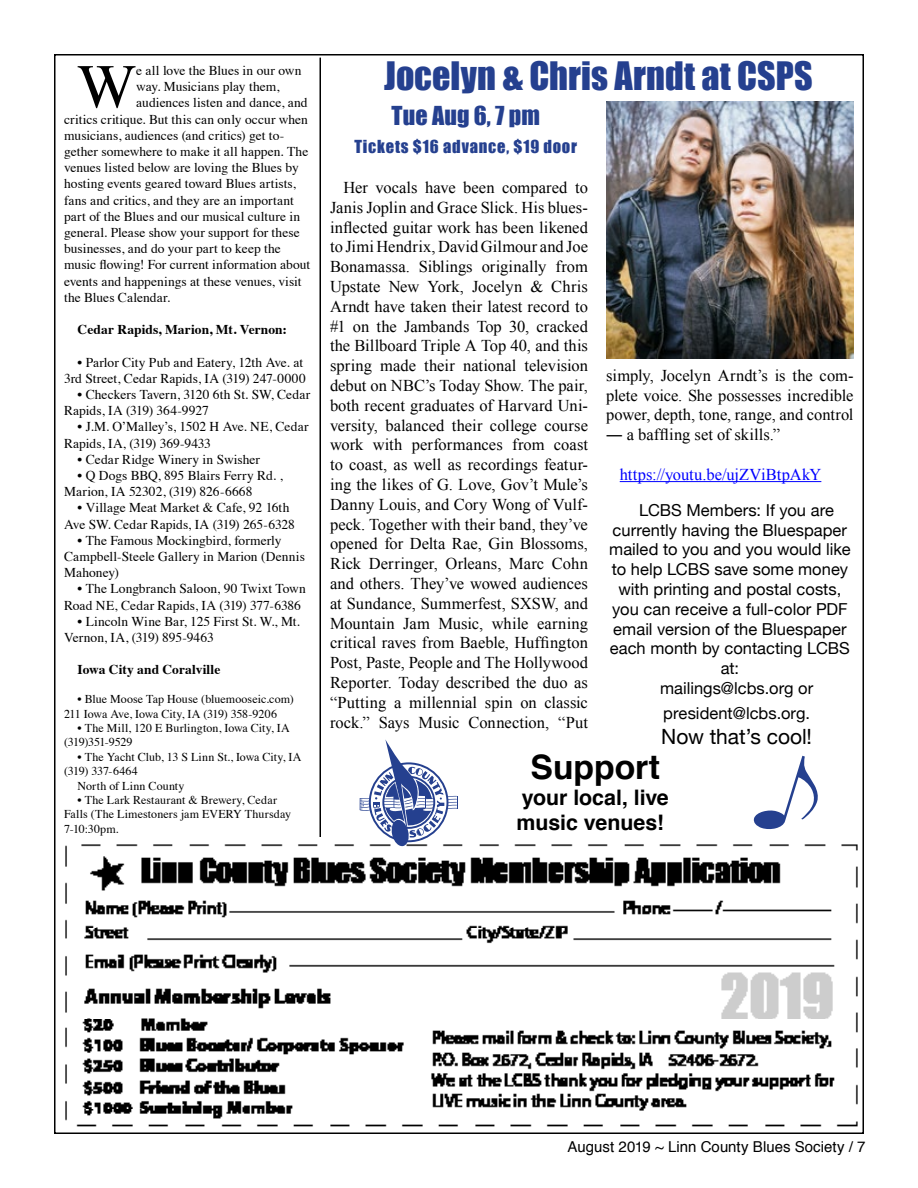
<style>
.page{position:relative;width:918px;height:1188px;background:#fff}
.page>*{position:absolute;margin:0;border:0;box-sizing:border-box;transform-origin:0 0}
.t1{font:62.4px "Times";color:#000}
.t2{font:36px "Impact";letter-spacing:.005em;color:#25408f}
.t3{font:700 33.75px "Helvetica";color:#000}
.t4{font:24px "Impact";letter-spacing:.005em;color:#25408f}
.t5{font:700 21.3px/25.7px "Helvetica";letter-spacing:-.005em;color:#000}
.t6{font:21px "Helvetica Neue";letter-spacing:-.005em;color:#000}
.t7{font:16.5px/19.8px "Times New Roman";color:#000;text-align:justify}
.t8{font:16.5px "Helvetica Neue";color:#000}
.t9{font:16.5px "Times New Roman";letter-spacing:-.005em;color:#00f}
.t10{font:16.5px "Impact";letter-spacing:.045em;color:#25408f}
.t11{font:15px "Helvetica";letter-spacing:.005em;color:#000}
.t12{font:13.5px/16.2px "Times";color:#000}
.t13{font:700 13.5px "Times";color:#000}
.t14{font:12px/14.4px "Times";letter-spacing:.005em;color:#000}
</style>
<div class="page">
<hr style="left:320px;top:58px;width:1px;height:782px;background:#000">
<hr style="left:620px;top:481px;width:201px;height:1px;background:#00f">
<img style="left:65px;top:838px;width:793px;height:289px">
<svg style="left:360px;top:739px;width:98px;height:108px"></svg>
<svg style="left:753px;top:756px;width:65px;height:73px"></svg>
<img style="left:606px;top:102px;width:248px;height:257px">
<h1 class="t1" style="left:77px;top:28px;width:60px">W</h1>
<p class="t12" style="left:136px;top:61px;width:167px">e all love the Blues in our own</p>
<p class="t12" style="left:136px;top:77px;width:145px">way. Musicians play them,</p>
<p class="t12" style="left:136px;top:94px;width:173px">audiences listen and dance, and</p>
<p class="t12" style="left:64px;top:110px;width:245px">critics critique. But this can only occur when</p>
<p class="t12" style="left:64px;top:126px;width:222px">musicians, audiences (and critics) get to-</p>
<p class="t12" style="left:64px;top:142px;width:246px">gether somewhere to make it all happen. The</p>
<p class="t12" style="left:64px;top:158px;width:236px">venues listed below are loving the Blues by</p>
<p class="t12" style="left:64px;top:175px;width:233px">hosting events geared toward Blues artists,</p>
<p class="t12" style="left:64px;top:191px;width:231px">fans and critics, and they are an important</p>
<p class="t12" style="left:64px;top:207px;width:238px">part of the Blues and our musical culture in</p>
<p class="t12" style="left:64px;top:223px;width:237px">general. Please show your support for these</p>
<p class="t12" style="left:64px;top:239px;width:218px">businesses, and do your part to keep the</p>
<p class="t12" style="left:64px;top:256px;width:248px">music flowing! For current information about</p>
<p class="t12" style="left:64px;top:272px;width:239px">events and happenings at these venues, visit</p>
<p class="t12" style="left:64px;top:288px;width:108px">the Blues Calendar.</p>
<p class="t13" style="left:78px;top:317px;width:211px">Cedar Rapids, Marion, Mt. Vernon:</p>
<p class="t12" style="left:64px;top:353px;width:243px;text-align:right">• Parlor City Pub and Eatery, 12th Ave. at<br>3rd Street, Cedar Rapids, IA (319) 247-0000</p>
<p class="t12" style="left:64px;top:385px;width:248px;text-indent:14px">• Checkers Tavern, 3120 6th St. SW, Cedar<br>Rapids, IA (319) 364-9927</p>
<p class="t12" style="left:64px;top:418px;width:246px;text-indent:14px">• J.M. O’Malley’s, 1502 H Ave. NE, Cedar<br>Rapids, IA, (319) 369-9433</p>
<p class="t12" style="left:78px;top:450px;width:184px">• Cedar Ridge Winery in Swisher</p>
<p class="t12" style="left:64px;top:466px;width:220px;text-indent:14px">• Q Dogs BBQ, 895 Blairs Ferry Rd. ,<br>Marion, IA 52302, (319) 826-6668</p>
<p class="t12" style="left:64px;top:499px;width:232px;text-align:center">• Village Meat Market &amp; Cafe, 92 16th<br>Ave SW. Cedar Rapids, IA (319) 265-6328</p>
<p class="t12" style="left:64px;top:531px;width:242px;text-indent:14px">• The Famous Mockingbird, formerly<br>Campbell-Steele Gallery in Marion (Dennis<br>Mahoney)</p>
<p class="t12" style="left:64px;top:580px;width:243px;text-indent:14px">• The Longbranch Saloon, 90 Twixt Town<br>Road NE, Cedar Rapids, IA (319) 377-6386</p>
<p class="t12" style="left:64px;top:612px;width:237px;text-indent:14px">• Lincoln Wine Bar, 125 First St. W., Mt.<br>Vernon, IA, (319) 895-9463</p>
<p class="t13" style="left:78px;top:657px;width:144px">Iowa City and Coralville</p>
<p class="t14" style="left:64px;top:691px;width:231px;text-indent:14px">• Blue Moose Tap House (bluemooseic.com)<br>211 Iowa Ave, Iowa City, IA (319) 358-9206</p>
<p class="t14" style="left:64px;top:720px;width:227px;text-indent:14px">• The Mill, 120 E Burlington, Iowa City, IA (319)351-9529</p>
<p class="t14" style="left:78px;top:749px;width:225px">• The Yacht Club, 13 S Linn St., Iowa City, IA</p>
<p class="t14" style="left:64px;top:763px;width:75px">(319) 337-6464</p>
<p class="t14" style="left:78px;top:777px;width:108px">North of Linn County</p>
<p class="t14" style="left:64px;top:792px;width:229px;text-indent:14px">• The Lark Restaurant &amp; Brewery, Cedar<br>Falls (The Limestoners jam EVERY Thursday<br>7-10:30pm.</p>
<h2 class="t2" style="left:384px;top:48px;width:430px">Jocelyn &amp; Chris Arndt at CSPS</h2>
<h3 class="t4" style="left:392px;top:97px;width:150px">Tue Aug 6, 7 pm</h3>
<p class="t10" style="left:354px;top:134px;width:224px">Tickets $16 advance, $19 door</p>
<p class="t7" style="left:330px;top:177px;width:260px;text-indent:13px">Her vocals have been compared to Janis Joplin and Grace Slick. His blues&shy;inflected guitar work has been likened to Jimi Hendrix, David Gilmour and Joe Bonamassa. Siblings originally from Upstate New York, Jocelyn &amp; Chris Arndt have taken their latest record to #1 on the Jambands Top 30, cracked the Billboard Triple A Top 40, and this spring made their national television debut on NBC’s Today Show. The pair, both recent graduates of Harvard Uni&shy;versity, balanced their college course work with performances from coast to coast, as well as recordings featur&shy;ing the likes of G. Love, Gov’t Mule’s Danny Louis, and Cory Wong of Vulf&shy;peck. Together with their band, they’ve opened for Delta Rae, Gin Blossoms, Rick Derringer, Orleans, Marc Cohn and others. They’ve wowed audiences at Sundance, Summerfest, SXSW, and Mountain Jam Music, while earning critical raves from Baeble, Huffington Post, Paste, People and The Hollywood Reporter. Today described the duo as “Putting a millennial spin on classic rock.” Says Music Connection, “Put</p>
<p class="t7" style="left:606px;top:365px;width:249px">simply, Jocelyn Arndt’s is the com&shy;plete voice. She possesses incredible power, depth, tone, range, and control ― a baffling set of skills.”</p>
<p class="t9" style="left:620px;top:463px;width:203px">https://youtu.be/ujZViBtpAkY</p>
<p class="t8" style="left:639px;top:498px;width:196px">LCBS Members: If you are</p>
<p class="t8" style="left:613px;top:518px;width:236px">currently having the Bluespaper</p>
<p class="t8" style="left:609px;top:538px;width:243px">mailed to you and you would like</p>
<p class="t8" style="left:612px;top:558px;width:238px">to help LCBS save some money</p>
<p class="t8" style="left:618px;top:577px;width:224px">with printing and postal costs,</p>
<p class="t8" style="left:612px;top:597px;width:237px">you can receive a full-color PDF</p>
<p class="t8" style="left:613px;top:617px;width:235px">email version of the Bluespaper</p>
<p class="t8" style="left:610px;top:637px;width:242px">each month by contacting LCBS</p>
<p class="t8" style="left:721px;top:657px;width:20px">at:</p>
<p class="t8" style="left:660px;top:676px;width:155px">mailings@lcbs.org or</p>
<p class="t8" style="left:663px;top:702px;width:148px">president@lcbs.org.</p>
<h3 class="t6" style="left:661px;top:722px;width:152px">Now that’s cool!</h3>
<h3 class="t3" style="left:531px;top:740px;width:131px">Support</h3>
<h3 class="t5" style="left:517px;top:785px;width:154px">your local, live music venues!</h3>
<p class="t11" style="left:568px;top:1136px;width:299px">August 2019 ~ Linn County Blues Society / 7</p>
</div>
